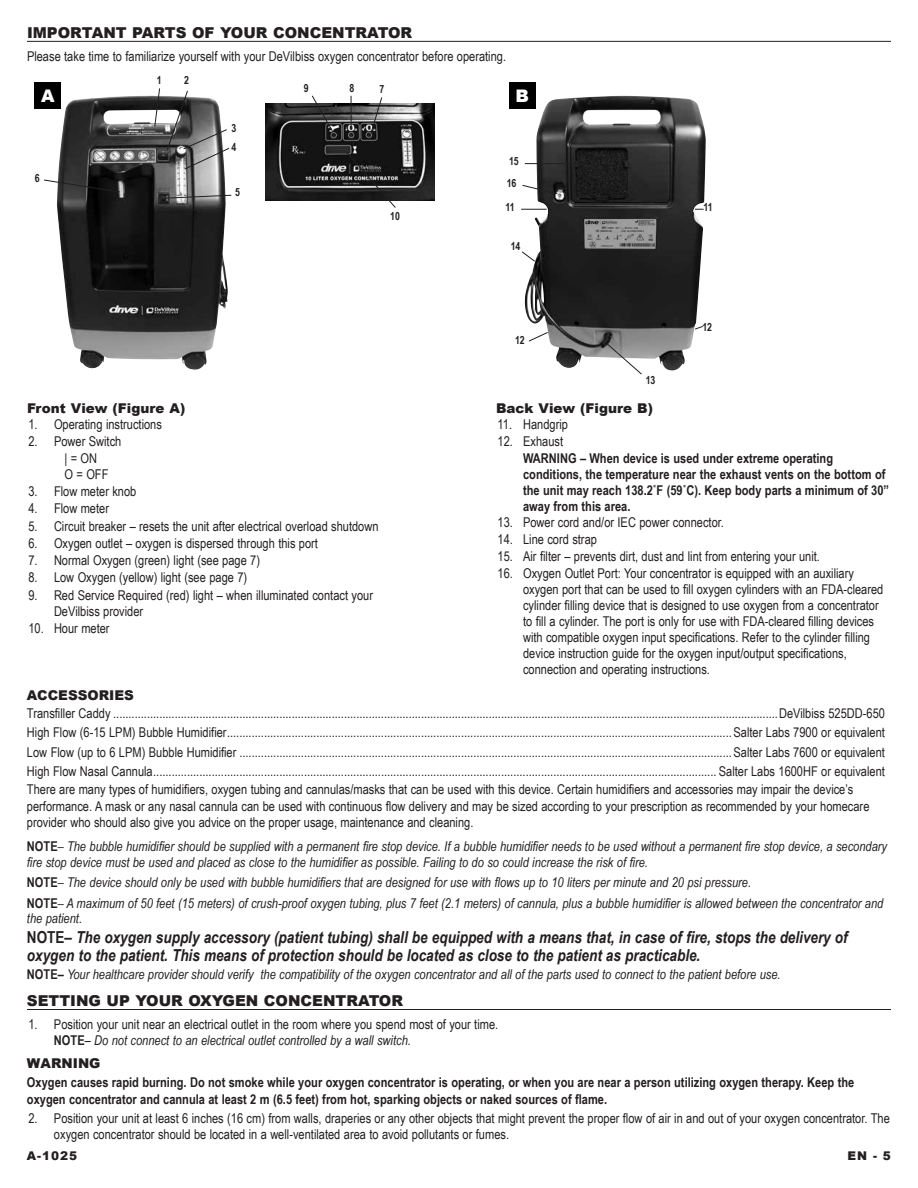
<style>
.page{position:relative;width:918px;height:1188px;background:#fff}
.page>*{position:absolute;margin:0;border:0;box-sizing:border-box;transform-origin:0 0}
.t1{font:900 17.4px "Arial";color:#fff}
.t2{font:italic 700 16.5px/18px "Arial Narrow";color:#231f20}
.t3{font:900 15px "Arial";color:#231f20}
.t4{font:13.5px/16.2px "Arial Narrow";color:#231f20}
.t5{font:italic 13.5px/16.2px "Arial Narrow";color:#231f20}
.t6{font:700 13.5px/15.9px "Arial Narrow";color:#231f20}
.t7{font:900 13.5px "Arial";color:#231f20}
.t8{font:900 12px "Arial";letter-spacing:.08em;color:#231f20}
.t9{font:700 11.25px/18.5px "Arial Narrow";color:#231f20;scale:.95 1}
.s1{font-weight:700;font-style:normal}
.s2{font-style:normal}
.s3{font-weight:700}
.s4{font-style:italic}
</style>
<div class="page">
<hr style="left:27px;top:41px;width:864px;height:1px;background:#231f20">
<img style="left:57px;top:95px;width:171px;height:275px">
<svg style="left:44px;top:179px;width:77px;height:14px"></svg>
<svg style="left:165px;top:194px;width:67px;height:5px"></svg>
<svg style="left:154px;top:88px;width:76px;height:82px"></svg>
<div style="left:34px;top:82px;width:27px;height:27px;background:#000"></div>
<img style="left:523px;top:96px;width:183px;height:275px">
<svg style="left:694px;top:325px;width:10px;height:5px"></svg>
<svg style="left:605px;top:342px;width:38px;height:33px"></svg>
<svg style="left:528px;top:331px;width:21px;height:11px"></svg>
<svg style="left:521px;top:250px;width:15px;height:13px"></svg>
<svg style="left:521px;top:209px;width:26px;height:1px"></svg>
<hr style="left:525px;top:163px;width:59px;height:1px;background:#231f20">
<div style="left:509px;top:82px;width:27px;height:27px;background:#000"></div>
<svg style="left:522px;top:184px;width:37px;height:11px"></svg>
<img style="left:266px;top:104px;width:168px;height:97px">
<svg style="left:345px;top:151px;width:52px;height:57px;background:#454545"></svg>
<svg style="left:311px;top:95px;width:23px;height:38px"></svg>
<hr style="left:351px;top:96px;width:1px;height:34px;background:#231f20">
<svg style="left:370px;top:97px;width:13px;height:37px"></svg>
<hr style="left:27px;top:1009px;width:864px;height:1px;background:#231f20">
<p class="t3" style="left:27px;top:24px;width:387px">IMPORTANT PARTS OF YOUR CONCENTRATOR</p>
<p class="t4" style="left:27px;top:47px;width:479px">Please take time to familiarize yourself with your DeVilbiss oxygen concentrator before operating.</p>
<p class="t9" style="left:157px;top:71px;width:7px">1</p>
<p class="t9" style="left:184px;top:71px;width:7px">2</p>
<p class="t9" style="left:231px;top:118px;width:7px">3<br>4</p>
<p class="t9" style="left:235px;top:183px;width:7px">5</p>
<p class="t9" style="left:304px;top:79px;width:7px">9</p>
<p class="t9" style="left:349px;top:79px;width:7px">8</p>
<p class="t9" style="left:380px;top:79px;width:7px">7</p>
<p class="t1" style="left:41px;top:86px;width:15px">A</p>
<p class="t1" style="left:515px;top:86px;width:15px">B</p>
<p class="t9" style="left:509px;top:152px;width:12px">15</p>
<p class="t9" style="left:35px;top:168px;width:7px">6</p>
<p class="t9" style="left:507px;top:173px;width:12px">16</p>
<p class="t9" style="left:390px;top:207px;width:12px">10</p>
<p class="t9" style="left:505px;top:197px;width:11px">11</p>
<p class="t9" style="left:511px;top:236px;width:12px">14</p>
<p class="t9" style="left:515px;top:330px;width:12px">12</p>
<p class="t9" style="left:646px;top:371px;width:12px">13</p>
<p class="t9" style="left:703px;top:197px;width:11px">11</p>
<p class="t9" style="left:702px;top:317px;width:12px">12</p>
<p class="t7" style="left:27px;top:401px;width:160px">Front View (Figure A)</p>
<p class="t4" style="left:28px;top:416px;width:135px">1. Operating instructions</p>
<p class="t4" style="left:65px;top:433px;width:58px;text-indent:-36px">2. Power Switch | = ON<br>O = OFF</p>
<p class="t4" style="left:28px;top:483px;width:109px">3. Flow meter knob</p>
<p class="t4" style="left:28px;top:500px;width:82px">4. Flow meter</p>
<p class="t4" style="left:28px;top:517px;width:352px">5. Circuit breaker – resets the unit after electrical overload shutdown</p>
<p class="t4" style="left:28px;top:535px;width:291px">6. Oxygen outlet – oxygen is dispersed through this port</p>
<p class="t4" style="left:28px;top:552px;width:233px">7. Normal Oxygen (green) light (see page 7)</p>
<p class="t4" style="left:28px;top:569px;width:220px">8. Low Oxygen (yellow) light (see page 7)</p>
<p class="t4" style="left:54px;top:586px;width:321px;text-indent:-26px">9. Red Service Required (red) light – when illuminated contact your<br>DeVilbiss provider</p>
<p class="t4" style="left:28px;top:620px;width:83px">10. Hour meter</p>
<p class="t7" style="left:496px;top:401px;width:158px">Back View (Figure B)</p>
<p class="t4" style="left:498px;top:415px;width:72px">11. Handgrip</p>
<p class="t4" style="left:498px;top:432px;width:67px">12. Exhaust</p>
<p class="t6" style="left:523px;top:449px;width:368px">WARNING – When device is used under extreme operating conditions, the temperature near the exhaust vents on the bottom of the unit may reach 138.2˚F (59˚C). Keep body parts a minimum of 30” away from this area.</p>
<p class="t4" style="left:498px;top:514px;width:226px">13. Power cord and/or IEC power connector.</p>
<p class="t4" style="left:498px;top:531px;width:101px">14. Line cord strap</p>
<p class="t4" style="left:498px;top:548px;width:324px">15. Air filter – prevents dirt, dust and lint from entering your unit.</p>
<p class="t4" style="left:523px;top:565px;width:362px;text-indent:-26px">16. Oxygen Outlet Port: Your concentrator is equipped with an auxiliary oxygen port that can be used to fill oxygen cylinders with an FDA-cleared cylinder filling device that is designed to use oxygen from a concentrator to fill a cylinder. The port is only for use with FDA-cleared filling devices with compatible oxygen input specifications. Refer to the cylinder filling device instruction guide for the oxygen input/output specifications, connection and operating instructions.</p>
<p class="t7" style="left:27px;top:687px;width:108px">ACCESSORIES</p>
<p class="t4" style="left:27px;top:705px;width:88px">Transfiller Caddy.........................................................................................................................................................................................................................</p>
<p class="t4" style="left:779px;top:705px;width:107px">DeVilbiss 525DD-650</p>
<p class="t4" style="left:27px;top:724px;width:205px">High Flow (6-15 LPM) Bubble Humidifier.....................................................................................................................................................................</p>
<p class="t4" style="left:734px;top:724px;width:153px">Salter Labs 7900 or equivalent</p>
<p class="t4" style="left:27px;top:743px;width:214px">Low Flow (up to 6 LPM) Bubble Humidifier.................................................................................................................................................................</p>
<p class="t4" style="left:734px;top:743px;width:153px">Salter Labs 7600 or equivalent</p>
<p class="t4" style="left:27px;top:763px;width:130px">High Flow Nasal Cannula........................................................................................................................................................................................</p>
<p class="t4" style="left:27px;top:762px;width:859px;line-height:18.3px;text-indent:692px">Salter Labs 1600HF or equivalent<br>There are many types of humidifiers, oxygen tubing and cannulas/masks that can be used with this device. Certain humidifiers and accessories may impair the device’s</p>
<p class="t4" style="left:27px;top:797px;width:844px">performance. A mask or any nasal cannula can be used with continuous flow delivery and may be sized according to your prescription as recommended by your homecare provider who should also give you advice on the proper usage, maintenance and cleaning.</p>
<p class="t5" style="left:27px;top:838px;width:862px"><span class="s1">NOTE</span>– The bubble humidifier should be supplied with a permanent fire stop device. If a bubble humidifier needs to be used without a permanent fire stop device, a secondary fire stop device must be used and placed as close to the humidifier as possible. Failing to do so could increase the risk of fire.</p>
<p class="t5" style="left:27px;top:872px;width:858px;line-height:20.5px"><span class="s1">NOTE</span>– The device should only be used with bubble humidifiers that are designed for use with flows up to 10 liters per minute and 20 psi pressure.<br><span class="s1">NOTE</span>– A maximum of 50 feet (15 meters) of crush-proof oxygen tubing, plus 7 feet (2.1 meters) of cannula, plus a bubble humidifier is allowed between the concentrator and</p>
<p class="t5" style="left:27px;top:910px;width:57px">the patient.</p>
<p class="t2" style="left:27px;top:927px;width:822px"><span class="s2">NOTE–</span> The oxygen supply accessory (patient tubing) shall be equipped with a means that, in case of fire, stops the delivery of oxygen to the patient. This means of protection should be located as close to the patient as practicable.</p>
<p class="t5" style="left:27px;top:966px;width:755px"><span class="s1">NOTE–</span> Your healthcare provider should verify the compatibility of the oxygen concentrator and all of the parts used to connect to the patient before use.</p>
<p class="t3" style="left:27px;top:992px;width:378px">SETTING UP YOUR OXYGEN CONCENTRATOR</p>
<p class="t4" style="left:54px;top:1015px;width:444px;text-indent:-26px">1. Position your unit near an electrical outlet in the room where you spend most of your time.<br><span class="s3">NOTE</span>– <span class="s4">Do not connect to an electrical outlet controlled by a wall switch.</span></p>
<p class="t7" style="left:27px;top:1056px;width:75px">WARNING</p>
<p class="t6" style="left:27px;top:1074px;width:829px">Oxygen causes rapid burning. Do not smoke while your oxygen concentrator is operating, or when you are near a person utilizing oxygen therapy. Keep the oxygen concentrator and cannula at least 2 m (6.5 feet) from hot, sparking objects or naked sources of flame.</p>
<p class="t4" style="left:54px;top:1110px;width:837px;text-indent:-26px">2. Position your unit at least 6 inches (16 cm) from walls, draperies or any other objects that might prevent the proper flow of air in and out of your oxygen concentrator. The oxygen concentrator should be located in a well-ventilated area to avoid pollutants or fumes.</p>
<p class="t8" style="left:27px;top:1149px;width:52px">A-1025</p>
<p class="t8" style="left:848px;top:1149px;width:45px">EN - 5</p>
</div>
